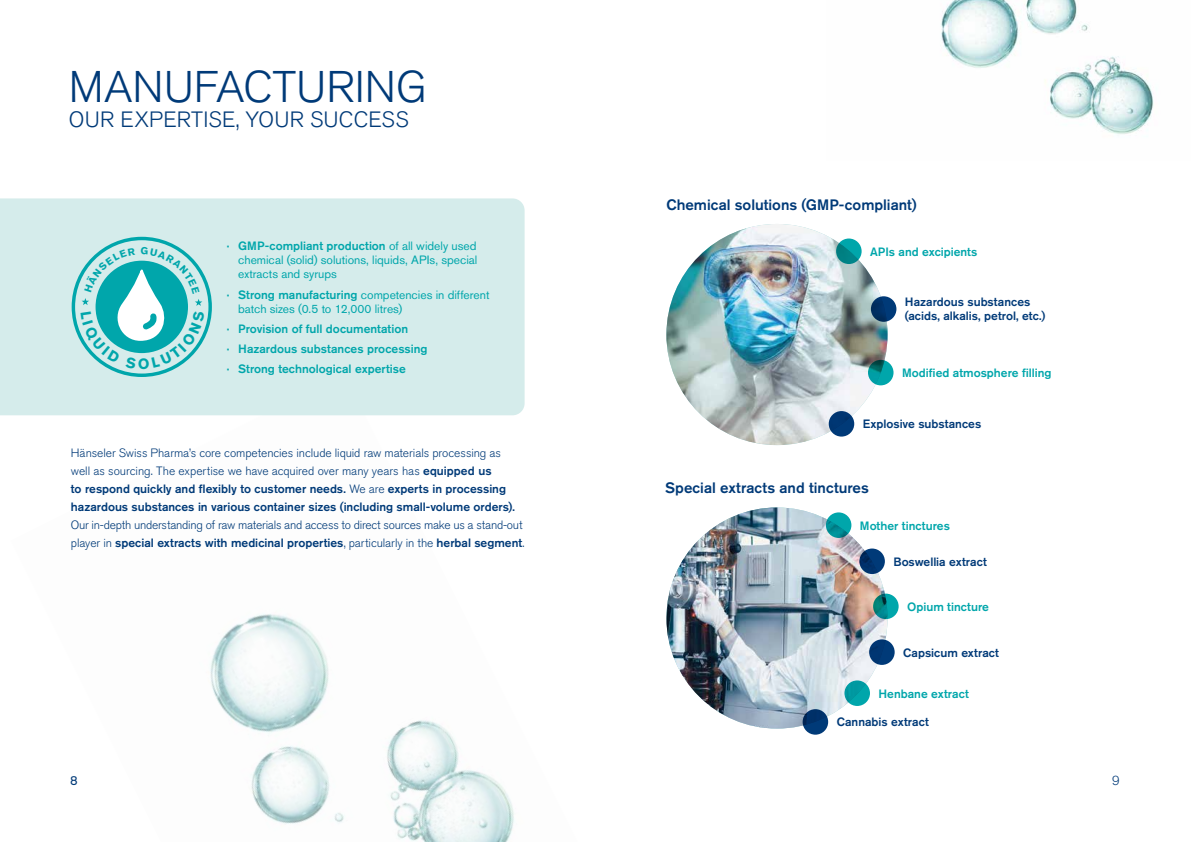
<style>
.page{position:relative;width:1191px;height:842px;background:#fff}
.page>*{position:absolute;margin:0;border:0;box-sizing:border-box;transform-origin:0 0}
.t1{font:300 44px "Akzidenz Grotesk Pro";color:#003a78}
.t2{font:300 22px "Akzidenz Grotesk Pro";letter-spacing:.01em;color:#003a78}
.t3{font:500 15px "Akzidenz Grotesk Pro";color:#003a78}
.t4{font:13px "Akzidenz Grotesk Pro";color:#003a78}
.t5{font:300 13px "Akzidenz Grotesk Pro";color:#003a78}
.t6{font:500 12px/18px "Akzidenz Grotesk Pro";color:#003a78}
.t7{font:12px/14.4px "Akzidenz Grotesk Pro";color:#00a6ab;text-align:justify}
.t8{font:500 12px/20.1px "Akzidenz Grotesk Pro";color:#00a6ab}
.t9{font:300 12px/18px "Akzidenz Grotesk Pro";letter-spacing:-.02em;color:#003a78}
.s1{font-weight:500}
.s2{font-weight:300}
</style>
<div class="page">
<img style="left:941px;top:0;width:213px;height:134px">
<img style="left:11px;top:374px;width:514px;height:468px">
<img style="left:666px;top:224px;width:221px;height:221px;border-radius:111px">
<div style="left:0;top:198px;width:524px;height:217px;background:#d5eceb"></div>
<div style="left:72px;top:237px;width:140px;height:140px;border:3px solid #00a6ab;border-radius:50%"></div>
<img style="left:666px;top:507px;width:221px;height:222px;border-radius:111px">
<svg style="left:871px;top:296px;width:25px;height:26px"></svg>
<svg style="left:859px;top:548px;width:26px;height:26px"></svg>
<svg style="left:802px;top:709px;width:26px;height:26px"></svg>
<div style="left:828px;top:411px;width:26px;height:26px;background:#003a78;border-radius:50%"></div>
<div style="left:869px;top:639px;width:25px;height:26px;background:#003a78;border-radius:50%"></div>
<svg style="left:836px;top:238px;width:25px;height:26px"></svg>
<svg style="left:826px;top:512px;width:25px;height:26px"></svg>
<svg style="left:868px;top:360px;width:25px;height:25px"></svg>
<div style="left:844px;top:680px;width:26px;height:26px;background:#00a6ab;border-radius:50%"></div>
<svg style="left:873px;top:594px;width:25px;height:25px"></svg>
<svg style="left:81px;top:247px;width:124px;height:122px;background:#8ed5d6"></svg>
<h1 class="t1" style="left:69px;top:59px;width:360px">MANUFACTURING</h1>
<h2 class="t2" style="left:69px;top:105px;width:341px">OUR EXPERTISE, YOUR SUCCESS</h2>
<p class="t7" style="left:238px;top:238px;width:241px;text-indent:-11px"><span class="s1">· GMP-compliant production</span> of all widely used chemical (solid) solutions, liquids, APIs, special extracts and syrups</p>
<p class="t7" style="left:238px;top:287px;width:253px;text-indent:-11px"><span class="s1">· Strong manufacturing</span> competencies in different batch sizes (0.5 to 12,000 litres)</p>
<p class="t8" style="left:227px;top:318px;width:202px">· Provision of full documentation<br>· Hazardous substances processing · Strong technological expertise</p>
<p class="t6" style="left:71px;top:443px;width:445px"><span class="s2">Hänseler Swiss Pharma’s core competencies include liquid raw materials processing as well as sourcing. The expertise we have acquired over many years has</span> equipped us<br>to respond quickly and flexibly to customer needs. <span class="s2">We are</span> experts in processing hazardous substances in various container sizes (including small-volume orders).</p>
<p class="t9" style="left:71px;top:516px;width:455px">Our in-depth understanding of raw materials and access to direct sources make us a stand-out player in <span class="s1">special extracts with medicinal properties</span>, particularly in the <span class="s1">herbal segment</span>.</p>
<p class="t3" style="left:666px;top:195px;width:252px">Chemical solutions (GMP-compliant)</p>
<p class="t8" style="left:870px;top:241px;width:109px">APIs and excipients</p>
<p class="t6" style="left:905px;top:295px;width:142px;line-height:14px">Hazardous substances (acids, alkalis, petrol, etc.)</p>
<p class="t8" style="left:902px;top:362px;width:151px">Modified atmosphere filling</p>
<p class="t6" style="left:862px;top:415px;width:120px">Explosive substances</p>
<p class="t3" style="left:665px;top:478px;width:205px">Special extracts and tinctures</p>
<p class="t8" style="left:860px;top:515px;width:91px">Mother tinctures</p>
<p class="t6" style="left:893px;top:552px;width:95px">Boswellia extract</p>
<p class="t8" style="left:907px;top:596px;width:83px">Opium tincture</p>
<p class="t6" style="left:903px;top:643px;width:97px">Capsicum extract</p>
<p class="t8" style="left:878px;top:683px;width:92px">Henbane extract</p>
<p class="t6" style="left:836px;top:713px;width:94px">Cannabis extract</p>
<p class="t4" style="left:70px;top:772px;width:9px">8</p>
<p class="t5" style="left:1112px;top:772px;width:9px">9</p>
</div>
